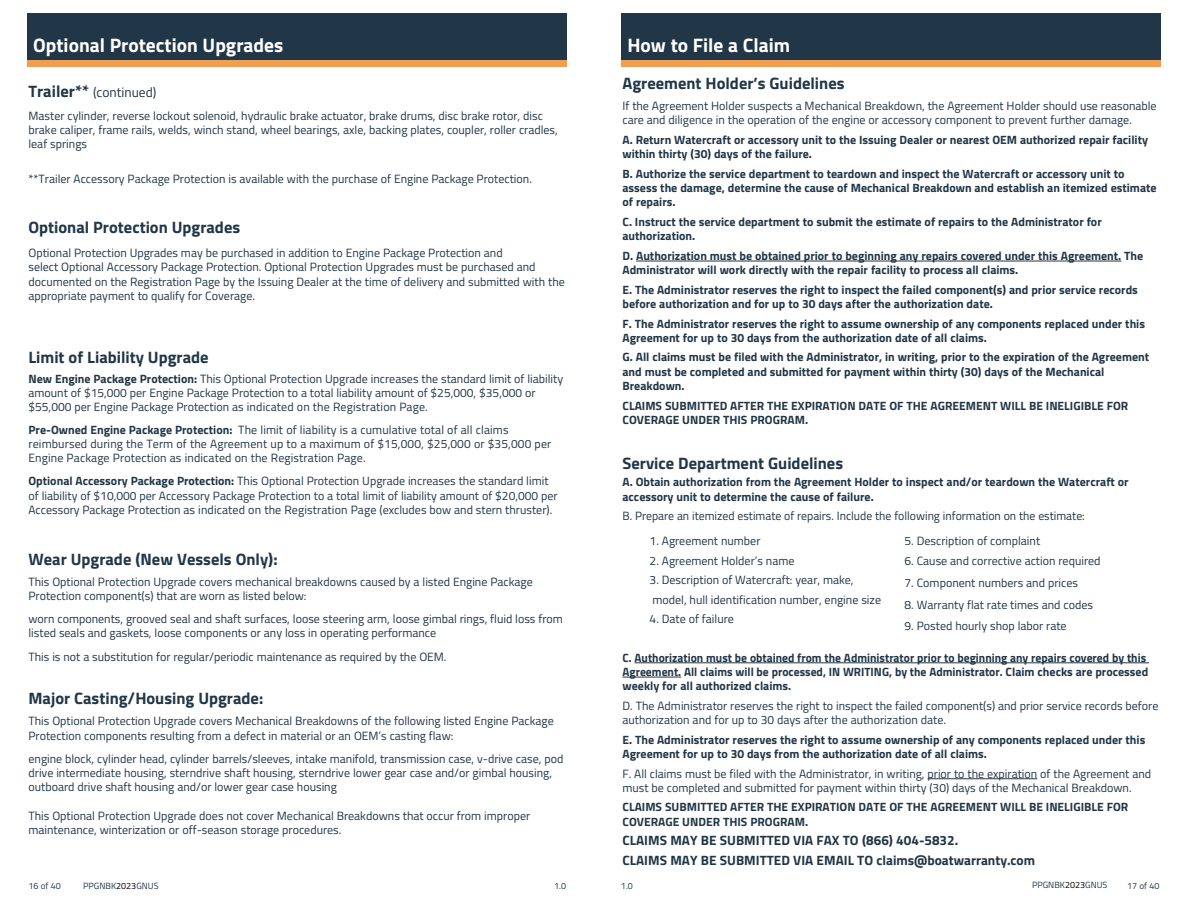
<style>
.page{position:relative;width:1188px;height:918px;background:#fff}
.page>*{position:absolute;margin:0;border:0;box-sizing:border-box;transform-origin:0 0}
.t1{font:700 19.5px "Cairo";color:#fff}
.t2{font:700 16.5px "Cairo";color:#213646}
.t3{font:700 13.5px/19.6px "Cairo";color:#213646}
.t4{font:13.5px "Cairo";color:#213646}
.t5{font:12px/14.2px "Cairo";color:#213646}
.t6{font:700 12px/14.2px "Cairo";color:#213646}
.t7{font:9px "Cairo";color:#213646}
.s1{font-weight:700;font-size:16.5px}
.s2{font-weight:700}
.s3{color:#000}
</style>
<div class="page">
<div style="left:621px;top:53px;width:540px;height:14px;background:#f09f52"></div>
<div style="left:621px;top:14px;width:540px;height:46px;background:#213646"></div>
<div style="left:27px;top:53px;width:540px;height:14px;background:#f09f52"></div>
<div style="left:27px;top:14px;width:540px;height:46px;background:#213646"></div>
<hr style="left:636px;top:261px;width:485px;height:1px;background:#213646">
<hr style="left:635px;top:663px;width:514px;height:1px;background:#213646">
<hr style="left:622px;top:677px;width:59px;height:1px;background:#213646">
<hr style="left:928px;top:778px;width:109px;height:1px;background:#213646">
<h1 class="t1" style="left:33px;top:29px;width:252px">Optional Protection Upgrades</h1>
<p class="t4" style="left:28px;top:82px;width:130px"><span class="s1">Trailer**</span> (continued)</p>
<p class="t5" style="left:28px;top:108px;width:531px">Master cylinder, reverse lockout solenoid, hydraulic brake actuator, brake drums, disc brake rotor, disc brake caliper, frame rails, welds, winch stand, wheel bearings, axle, backing plates, coupler, roller cradles, leaf springs</p>
<p class="t5" style="left:28px;top:172px;width:505px">**Trailer Accessory Package Protection is available with the purchase of Engine Package Protection.</p>
<h2 class="t2" style="left:28px;top:214px;width:213px">Optional Protection Upgrades</h2>
<p class="t5" style="left:28px;top:246px;width:538px">Optional Protection Upgrades may be purchased in addition to Engine Package Protection and<br>select Optional Accessory Package Protection. Optional Protection Upgrades must be purchased and documented on the Registration Page by the Issuing Dealer at the time of delivery and submitted with the appropriate payment to qualify for Coverage.</p>
<h2 class="t2" style="left:28px;top:344px;width:182px">Limit of Liability Upgrade</h2>
<p class="t5" style="left:28px;top:371px;width:536px"><span class="s2">New Engine Package Protection:</span> This Optional Protection Upgrade increases the standard limit of liability amount of $15,000 per Engine Package Protection to a total liability amount of $25,000, $35,000 or $55,000 per Engine Package Protection as indicated on the Registration Page.</p>
<p class="t5" style="left:28px;top:423px;width:524px"><span class="s2">Pre-Owned Engine Package Protection:</span> The limit of liability is a cumulative total of all claims reimbursed during the Term of the Agreement up to a maximum of $15,000, $25,000 or $35,000 per<br>Engine Package Protection as indicated on the Registration Page.</p>
<p class="t5" style="left:28px;top:474px;width:531px"><span class="s2">Optional Accessory Package Protection:</span> This Optional Protection Upgrade increases the standard limit of liability of $10,000 per Accessory Package Protection to a total limit of liability amount of $20,000 per<br>Accessory Package Protection as indicated on the Registration Page (excludes bow and stern thruster).</p>
<h2 class="t2" style="left:28px;top:546px;width:251px">Wear Upgrade (New Vessels Only):</h2>
<p class="t5" style="left:28px;top:574px;width:506px">This Optional Protection Upgrade covers mechanical breakdowns caused by a listed Engine Package<br>Protection component(s) that are worn as listed below:</p>
<p class="t5" style="left:28px;top:612px;width:536px">worn components, grooved seal and shaft surfaces, loose steering arm, loose gimbal rings, fluid loss from listed seals and gaskets, loose components or any loss in operating performance</p>
<p class="t5" style="left:28px;top:649px;width:420px">This is not a substitution for regular/periodic maintenance as required by the OEM.</p>
<h2 class="t2" style="left:28px;top:684px;width:236px">Major Casting/Housing Upgrade:</h2>
<p class="t5" style="left:28px;top:714px;width:527px">This Optional Protection Upgrade covers Mechanical Breakdowns of the following listed Engine Package<br>Protection components resulting from a defect in material or an OEM’s casting flaw:</p>
<p class="t5" style="left:28px;top:752px;width:536px">engine block, cylinder head, cylinder barrels/sleeves, intake manifold, transmission case, v-drive case, pod drive intermediate housing, sterndrive shaft housing, sterndrive lower gear case and/or gimbal housing, outboard drive shaft housing and/or lower gear case housing</p>
<p class="t5" style="left:28px;top:809px;width:503px">This Optional Protection Upgrade does not cover Mechanical Breakdowns that occur from improper maintenance, winterization or off-season storage procedures.</p>
<h1 class="t1" style="left:627px;top:29px;width:164px">How to File a Claim</h1>
<h2 class="t2" style="left:622px;top:70px;width:224px">Agreement Holder’s Guidelines</h2>
<p class="t5" style="left:622px;top:99px;width:536px">If the Agreement Holder suspects a Mechanical Breakdown, the Agreement Holder should use reasonable care and diligence in the operation of the engine or accessory component to prevent further damage.</p>
<p class="t6" style="left:622px;top:132px;width:527px">A. Return Watercraft or accessory unit to the Issuing Dealer or nearest OEM authorized repair facility within thirty (30) days of the failure.</p>
<p class="t6" style="left:622px;top:166px;width:536px">B. Authorize the service department to teardown and inspect the Watercraft or accessory unit to assess the damage, determine the cause of Mechanical Breakdown and establish an itemized estimate of repairs.</p>
<p class="t6" style="left:622px;top:215px;width:481px">C. Instruct the service department to submit the estimate of repairs to the Administrator for authorization.</p>
<p class="t6" style="left:622px;top:248px;width:522px">D. Authorization must be obtained prior to beginning any repairs covered under this Agreement. The<br>Administrator will work directly with the repair facility to process all claims.</p>
<p class="t6" style="left:622px;top:282px;width:517px">E. The Administrator reserves the right to inspect the failed component(s) and prior service records before authorization and for up to 30 days after the authorization date.</p>
<p class="t6" style="left:622px;top:316px;width:524px">F. The Administrator reserves the right to assume ownership of any components replaced under this<br>Agreement for up to 30 days from the authorization date of all claims.</p>
<p class="t6" style="left:622px;top:350px;width:528px">G. All claims must be filed with the Administrator, in writing, prior to the expiration of the Agreement and must be completed and submitted for payment within thirty (30) days of the Mechanical<br>Breakdown.</p>
<p class="t6" style="left:622px;top:398px;width:507px">CLAIMS SUBMITTED AFTER THE EXPIRATION DATE OF THE AGREEMENT WILL BE INELIGIBLE FOR<br>COVERAGE UNDER THIS PROGRAM.</p>
<h2 class="t2" style="left:622px;top:450px;width:222px">Service Department Guidelines</h2>
<p class="t6" style="left:622px;top:475px;width:508px">A. Obtain authorization from the Agreement Holder to inspect and/or teardown the Watercraft or accessory unit to determine the cause of failure.</p>
<p class="t5" style="left:622px;top:509px;width:464px">B. Prepare an itemized estimate of repairs. Include the following information on the estimate:</p>
<p class="t5" style="left:650px;top:534px;width:112px">1. Agreement number</p>
<p class="t5" style="left:650px;top:553px;width:146px">2. Agreement Holder’s name</p>
<p class="t5" style="left:650px;top:570px;width:233px;line-height:19.5px">3. Description of Watercraft: year, make, model, hull identification number, engine size</p>
<p class="t5" style="left:650px;top:612px;width:86px">4. Date of failure</p>
<p class="t5" style="left:905px;top:534px;width:137px">5. Description of complaint</p>
<p class="t5" style="left:905px;top:553px;width:198px">6. Cause and corrective action required</p>
<p class="t5" style="left:905px;top:575px;width:175px">7. Component numbers and prices</p>
<p class="t5" style="left:905px;top:597px;width:190px">8. Warranty flat rate times and codes</p>
<p class="t5" style="left:905px;top:619px;width:164px">9. Posted hourly shop labor rate</p>
<p class="t6" style="left:622px;top:650px;width:527px">C. Authorization must be obtained from the Administrator prior to beginning any repairs covered by this<br>Agreement. All claims will be processed, IN WRITING, by the Administrator. Claim checks are processed weekly for all authorized claims.</p>
<p class="t5" style="left:623px;top:698px;width:537px">D. The Administrator reserves the right to inspect the failed component(s) and prior service records before authorization and for up to 30 days after the authorization date.</p>
<p class="t6" style="left:623px;top:732px;width:524px">E. The Administrator reserves the right to assume ownership of any components replaced under this<br>Agreement for up to 30 days from the authorization date of all claims.</p>
<p class="t5" style="left:623px;top:766px;width:530px">F. All claims must be filed with the Administrator, in writing, prior to the expiration of the Agreement and must be completed and submitted for payment within thirty (30) days of the Mechanical Breakdown.</p>
<p class="t6" style="left:623px;top:800px;width:507px">CLAIMS SUBMITTED AFTER THE EXPIRATION DATE OF THE AGREEMENT WILL BE INELIGIBLE FOR<br>COVERAGE UNDER THIS PROGRAM.</p>
<p class="t3" style="left:623px;top:831px;width:414px">CLAIMS MAY BE SUBMITTED VIA FAX TO (866) 404-5832.<br>CLAIMS MAY BE SUBMITTED VIA EMAIL TO claims@boatwarranty.com</p>
<p class="t7" style="left:28px;top:879px;width:34px">16 of 40</p>
<p class="t7" style="left:83px;top:879px;width:77px">PPGNBK<span class="s3">2023</span>GNUS</p>
<p class="t7" style="left:554px;top:879px;width:14px">1.0</p>
<p class="t7" style="left:621px;top:879px;width:14px">1.0</p>
<p class="t7" style="left:1032px;top:879px;width:77px">PPGNBK<span class="s3">2023</span>GNUS</p>
<p class="t7" style="left:1127px;top:879px;width:34px">17 of 40</p>
</div>
